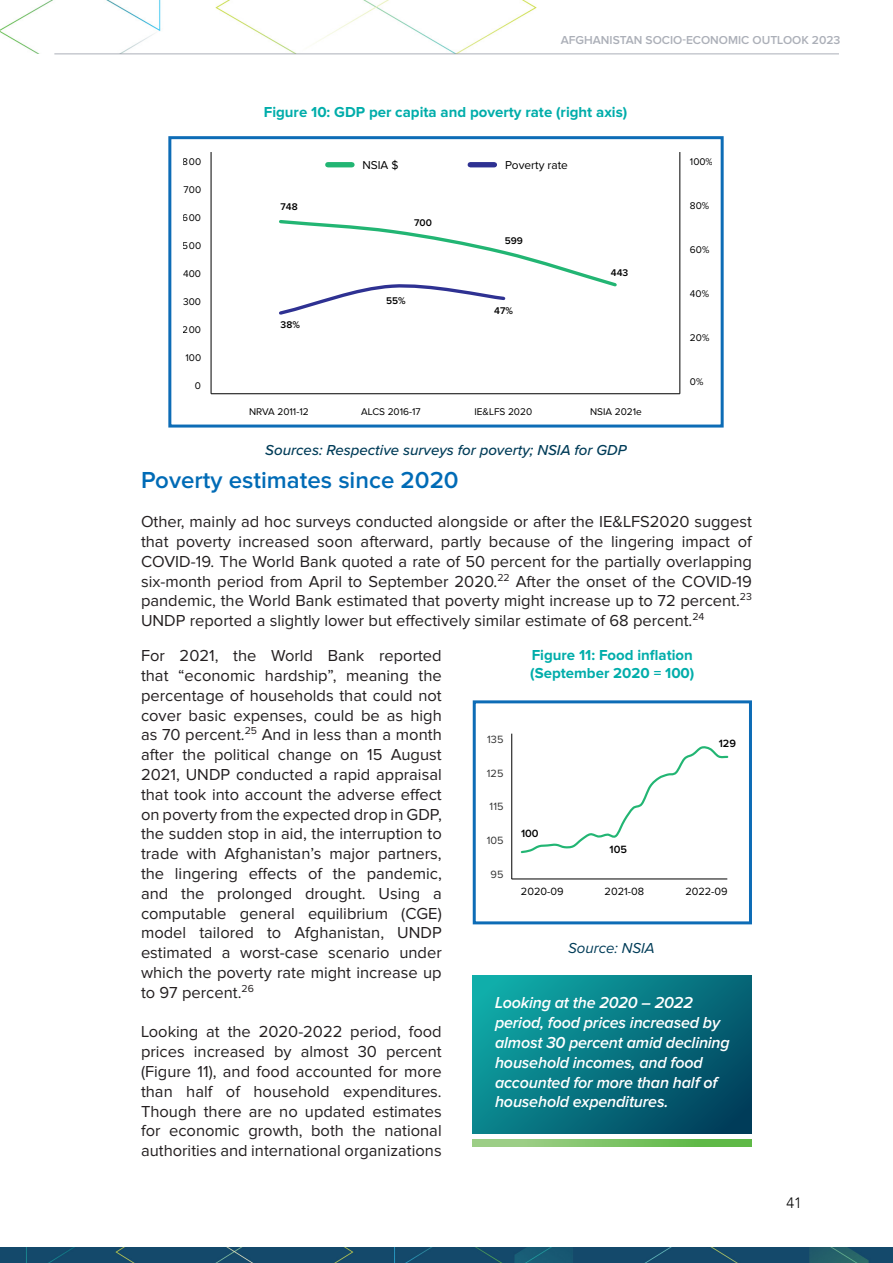
<style>
.page{position:relative;width:893px;height:1263px;background:#fff}
.page>*{position:absolute;margin:0;border:0;box-sizing:border-box;transform-origin:0 0}
.Header_2{font:600 24px "Proxima Nova";color:#006bb6}
.t1{font:16.5px/19.8px "Proxima Nova";color:#231f20;text-align:justify}
.Quote_-_Box_text{font:italic 600 16.5px/19.8px "Proxima Nova";letter-spacing:-.01em;color:#fff}
.Figure_-_title{font:700 15px/18px "Proxima Nova";color:#00adaa}
.Source_-_Figure_Tabl{font:italic 500 15px "Proxima Nova";color:#003c58}
.Source_-_Figure_Tabl-2{font:italic 15px "Proxima Nova";color:#003c58}
.t2{font:300 15px "Avenir";color:#000}
.t3{font:600 12px "Proxima Nova";color:#787e8c}
.t4{font:11.85px "Proxima Nova";color:#000}
.t5{font:10.95px "Proxima Nova";color:#000}
.t6{font:10.95px "Proxima Nova";color:#333}
.t7{font:600 10.95px "Proxima Nova";color:#000}
.t8{font:10.05px "Proxima Nova";color:#000}
.t9{font:600 10.05px "Proxima Nova";color:#000}
</style>
<div class="page">
<img style="left:0;top:0;width:588px;height:54px">
<img style="left:0;top:1247px;width:893px;height:16px">
<hr style="left:54px;top:54px;width:785px;height:1px;background:#787e8c">
<div style="left:328px;top:162px;width:24px;height:5px;background:#22b573"></div>
<div style="left:470px;top:162px;width:24px;height:5px;background:#2e3192"></div>
<hr style="left:211px;top:152px;width:1px;height:242px;background:#000">
<hr style="left:680px;top:152px;width:1px;height:242px;background:#000">
<hr style="left:211px;top:393px;width:469px;height:1px;background:#000">
<svg style="left:279px;top:220px;width:338px;height:95px"></svg>
<hr style="left:511px;top:734px;width:1px;height:145px;background:#000">
<hr style="left:512px;top:879px;width:215px;height:1px;background:#000">
<svg style="left:520px;top:746px;width:209px;height:108px"></svg>
<div style="left:168px;top:136px;width:556px;height:292px;border:3px solid #0d6cb6"></div>
<div style="left:473px;top:700px;width:279px;height:224px;border:3px solid #0d6cb6"></div>
<svg style="left:473px;top:975px;width:279px;height:158px;background:#087481"></svg>
<svg style="left:473px;top:1139px;width:279px;height:7px;background:#7dc366"></svg>
<p class="t3" style="left:561px;top:35px;width:281px">AFGHANISTAN SOCIO-ECONOMIC OUTLOOK 2023</p>
<p class="t8" style="left:183px;top:158px;width:20px">800</p>
<p class="t8" style="left:184px;top:185px;width:19px">700</p>
<p class="t8" style="left:183px;top:213px;width:20px">600</p>
<p class="t8" style="left:183px;top:241px;width:20px">500</p>
<p class="t8" style="left:183px;top:269px;width:19px">400</p>
<p class="t8" style="left:183px;top:297px;width:19px">300</p>
<p class="t8" style="left:183px;top:325px;width:20px">200</p>
<p class="t8" style="left:185px;top:353px;width:17px">100</p>
<p class="t8" style="left:195px;top:381px;width:8px">0</p>
<p class="Figure_-_title" style="left:264px;top:104px;width:365px">Figure 10: GDP per capita and poverty rate (right axis)</p>
<p class="t9" style="left:281px;top:202px;width:19px">748</p>
<p class="t9" style="left:281px;top:320px;width:21px">38%</p>
<p class="t4" style="left:362px;top:159px;width:38px">NSIA $</p>
<p class="t4" style="left:505px;top:159px;width:64px">Poverty rate</p>
<p class="t9" style="left:414px;top:218px;width:19px">700</p>
<p class="t9" style="left:386px;top:296px;width:21px">55%</p>
<p class="t9" style="left:505px;top:236px;width:20px">599</p>
<p class="t9" style="left:494px;top:306px;width:20px">47%</p>
<p class="t9" style="left:611px;top:268px;width:19px">443</p>
<p class="t8" style="left:249px;top:407px;width:61px">NRVA 2011-12</p>
<p class="t8" style="left:361px;top:407px;width:61px">ALCS 2016-17</p>
<p class="t8" style="left:474px;top:407px;width:59px">IE&amp;LFS 2020</p>
<p class="t8" style="left:590px;top:407px;width:53px">NSIA 2021e</p>
<p class="Source_-_Figure_Tabl" style="left:265px;top:439px;width:363px">Sources: Respective surveys for poverty; NSIA for GDP</p>
<p class="t8" style="left:690px;top:158px;width:25px">100%</p>
<p class="t8" style="left:690px;top:202px;width:21px">80%</p>
<p class="t8" style="left:690px;top:245px;width:21px">60%</p>
<p class="t8" style="left:690px;top:289px;width:21px">40%</p>
<p class="t8" style="left:690px;top:333px;width:21px">20%</p>
<p class="t8" style="left:690px;top:377px;width:15px">0%</p>
<p class="Header_2" style="left:141px;top:468px;width:319px">Poverty estimates since 2020</p>
<p class="t1" style="left:141px;top:512px;width:612px">Other, mainly ad hoc surveys conducted alongside or after the IE&amp;LFS2020 suggest that poverty increased soon afterward, partly because of the lingering impact of COVID-19. The World Bank quoted a rate of 50 percent for the partially overlapping six-month period from April to September 2020.<sup>22</sup> After the onset of the COVID-19 pandemic, the World Bank estimated that poverty might increase up to 72 percent.<sup>23<br></sup>UNDP reported a slightly lower but effectively similar estimate of 68 percent.<sup>24</sup></p>
<p class="t1" style="left:141px;top:646px;width:302px">For 2021, the World Bank reported that “economic hardship”, meaning the percentage of households that could not cover basic expenses, could be as high as 70 percent.<sup>25</sup> And in less than a month after the political change on 15 August 2021, UNDP conducted a rapid appraisal that took into account the adverse effect on poverty from the expected drop in GDP, the sudden stop in aid, the interruption to trade with Afghanistan’s major partners, the lingering effects of the pandemic, and the prolonged drought. Using a computable general equilibrium (CGE) model tailored to Afghanistan, UNDP estimated a worst-case scenario under which the poverty rate might increase up to 97 percent.<sup>26</sup></p>
<p class="t1" style="left:141px;top:1023px;width:302px">Looking at the 2020-2022 period, food prices increased by almost 30 percent (Figure 11), and food accounted for more than half of household expenditures.<br>Though there are no updated estimates for economic growth, both the national authorities and international organizations</p>
<p class="Figure_-_title" style="left:530px;top:647px;width:166px">Figure 11: Food inflation (September 2020 = 100)</p>
<p class="t6" style="left:487px;top:734px;width:18px">135</p>
<p class="t6" style="left:487px;top:768px;width:18px">125</p>
<p class="t6" style="left:490px;top:802px;width:15px">115</p>
<p class="t6" style="left:487px;top:836px;width:18px">105</p>
<p class="t6" style="left:491px;top:869px;width:14px">95</p>
<p class="t7" style="left:719px;top:738px;width:19px">129</p>
<p class="t7" style="left:521px;top:829px;width:19px">100</p>
<p class="t7" style="left:609px;top:844px;width:19px">105</p>
<p class="t5" style="left:521px;top:887px;width:44px">2020-09</p>
<p class="t5" style="left:605px;top:887px;width:41px">2021-08</p>
<p class="t5" style="left:685px;top:887px;width:44px">2022-09</p>
<p class="Source_-_Figure_Tabl-2" style="left:568px;top:941px;width:88px">Source: NSIA</p>
<p class="Quote_-_Box_text" style="left:495px;top:994px;width:236px">Looking at the 2020 – 2022 period, food prices increased by almost 30 percent amid declining household incomes, and food accounted for more than half of household expenditures.</p>
<p class="t2" style="left:786px;top:1194px;width:17px">41</p>
</div>
